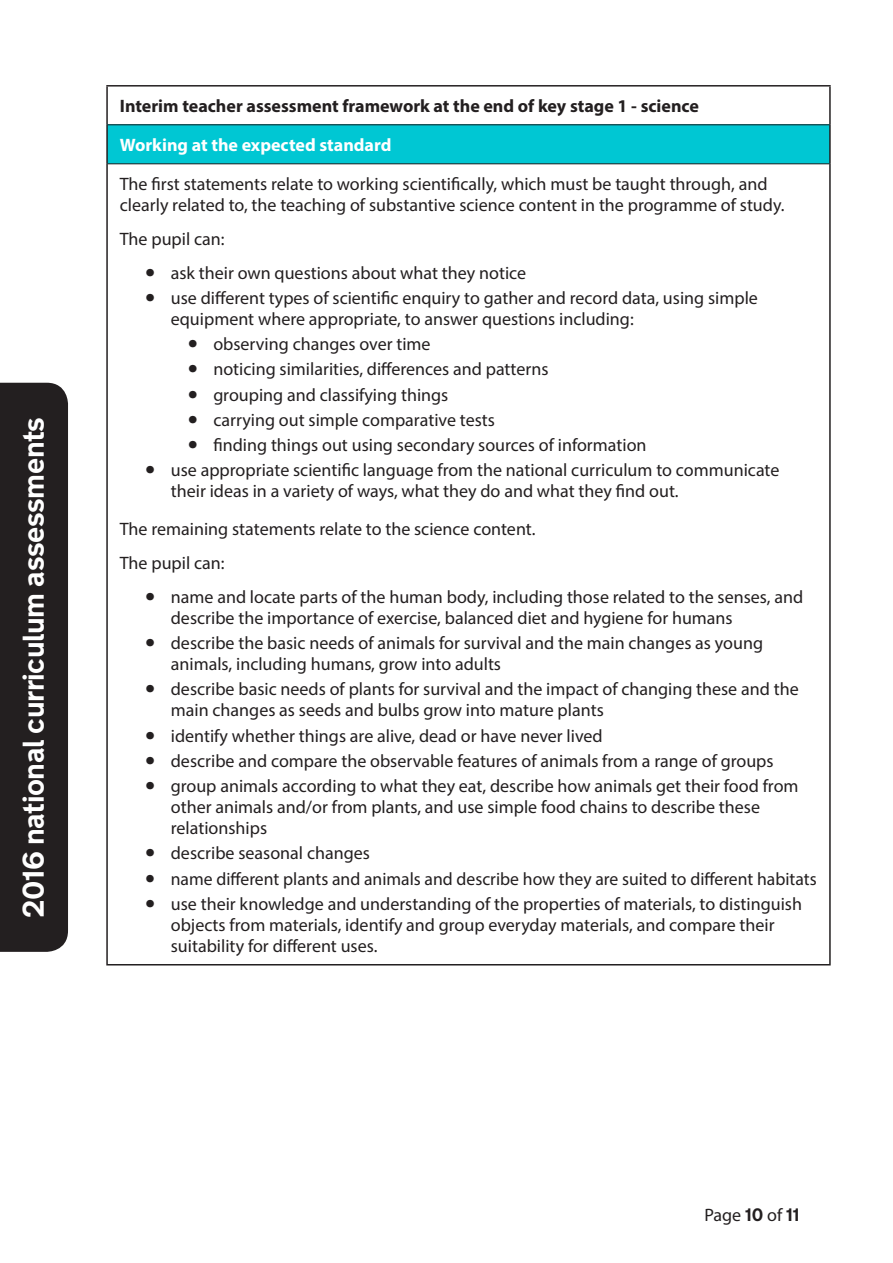
<style>
.page{position:relative;width:893px;height:1263px;background:#fff}
.page>*{position:absolute;margin:0;border:0;box-sizing:border-box;transform-origin:0 0}
.t1{font:700 30px "New Transport";letter-spacing:-.015em;color:#fff}
.t2{font:300 30px "New Transport";letter-spacing:-.02em;color:#fff}
.P__paragraph_text{font:18px/21px "Myriad Pro";color:#231f20}
.P__paragraph_text-2{font:700 18px "Myriad Pro";color:#231f20}
.P__paragraph_text-3{font:700 18px "Myriad Pro";color:#fff}
.s1{font-size:36px}
.s2{font-family:"New Transport";font-weight:700}
</style>
<div class="page">
<div style="left:0;top:383px;width:68px;height:569px;background:#231f20"></div>
<div style="left:107px;top:125px;width:723px;height:39px;background:#00c7d3"></div>
<hr style="left:106px;top:85px;width:725px;height:2px;background:#231f20">
<hr style="left:106px;top:87px;width:2px;height:38px;background:#231f20">
<hr style="left:829px;top:87px;width:2px;height:38px;background:#231f20">
<hr style="left:106px;top:125px;width:2px;height:39px;background:#231f20">
<hr style="left:829px;top:125px;width:2px;height:39px;background:#231f20">
<hr style="left:106px;top:164px;width:2px;height:800px;background:#231f20">
<hr style="left:829px;top:164px;width:2px;height:800px;background:#231f20">
<hr style="left:108px;top:124px;width:721px;height:1px;background:#231f20">
<hr style="left:108px;top:163px;width:721px;height:1px;background:#231f20">
<hr style="left:106px;top:964px;width:725px;height:1px;background:#231f20">
<h1 class="t1" style="left:14px;top:918px;width:502px;rotate:-90deg">2016 national curriculum assessments</h1>
<h1 class="t2" style="left:15px;top:881px;width:429px;rotate:-90deg">National Curriculum assessments</h1>
<p class="P__paragraph_text-2" style="left:120px;top:94px;width:581px">Interim teacher assessment framework at the end of key stage 1 - science</p>
<p class="P__paragraph_text-3" style="left:120px;top:133px;width:273px">Working at the expected standard</p>
<p class="P__paragraph_text" style="left:120px;top:173px;width:666px">The first statements relate to working scientifically, which must be taught through, and clearly related to, the teaching of substantive science content in the programme of study.</p>
<p class="P__paragraph_text" style="left:120px;top:228px;width:106px">The pupil can:</p>
<p class="P__paragraph_text" style="left:145px;top:262px;width:382px"><span class="s1">•</span> ask their own questions about what they notice</p>
<p class="P__paragraph_text" style="left:171px;top:287px;width:589px;text-indent:-26px"><span class="s1">•</span> use different types of scientific enquiry to gather and record data, using simple equipment where appropriate, to answer questions including:</p>
<p class="P__paragraph_text" style="left:188px;top:333px;width:244px"><span class="s1">•</span> observing changes over time</p>
<p class="P__paragraph_text" style="left:188px;top:359px;width:362px"><span class="s1">•</span> noticing similarities, differences and patterns</p>
<p class="P__paragraph_text" style="left:188px;top:384px;width:262px"><span class="s1">•</span> grouping and classifying things</p>
<p class="P__paragraph_text" style="left:188px;top:409px;width:309px"><span class="s1">•</span> carrying out simple comparative tests</p>
<p class="P__paragraph_text" style="left:188px;top:434px;width:460px"><span class="s1">•</span> finding things out using secondary sources of information</p>
<p class="P__paragraph_text" style="left:171px;top:460px;width:610px;text-indent:-26px"><span class="s1">•</span> use appropriate scientific language from the national curriculum to communicate their ideas in a variety of ways, what they do and what they find out.</p>
<p class="P__paragraph_text" style="left:120px;top:519px;width:417px">The remaining statements relate to the science content.</p>
<p class="P__paragraph_text" style="left:120px;top:552px;width:106px">The pupil can:</p>
<p class="P__paragraph_text" style="left:171px;top:586px;width:634px;text-indent:-26px"><span class="s1">•</span> name and locate parts of the human body, including those related to the senses, and describe the importance of exercise, balanced diet and hygiene for humans</p>
<p class="P__paragraph_text" style="left:171px;top:632px;width:594px;text-indent:-26px"><span class="s1">•</span> describe the basic needs of animals for survival and the main changes as young animals, including humans, grow into adults</p>
<p class="P__paragraph_text" style="left:171px;top:679px;width:629px;text-indent:-26px"><span class="s1">•</span> describe basic needs of plants for survival and the impact of changing these and the main changes as seeds and bulbs grow into mature plants</p>
<p class="P__paragraph_text" style="left:145px;top:725px;width:459px"><span class="s1">•</span> identify whether things are alive, dead or have never lived</p>
<p class="P__paragraph_text" style="left:145px;top:750px;width:630px"><span class="s1">•</span> describe and compare the observable features of animals from a range of groups</p>
<p class="P__paragraph_text" style="left:171px;top:775px;width:629px;text-indent:-26px"><span class="s1">•</span> group animals according to what they eat, describe how animals get their food from other animals and/or from plants, and use simple food chains to describe these relationships</p>
<p class="P__paragraph_text" style="left:145px;top:843px;width:226px"><span class="s1">•</span> describe seasonal changes</p>
<p class="P__paragraph_text" style="left:145px;top:868px;width:673px"><span class="s1">•</span> name different plants and animals and describe how they are suited to different habitats</p>
<p class="P__paragraph_text" style="left:171px;top:893px;width:633px;text-indent:-26px"><span class="s1">•</span> use their knowledge and understanding of the properties of materials, to distinguish objects from materials, identify and group everyday materials, and compare their suitability for different uses.</p>
<p class="P__paragraph_text" style="left:704px;top:1204px;width:96px">Page <span class="s2">10</span> of <span class="s2">11</span></p>
</div>
